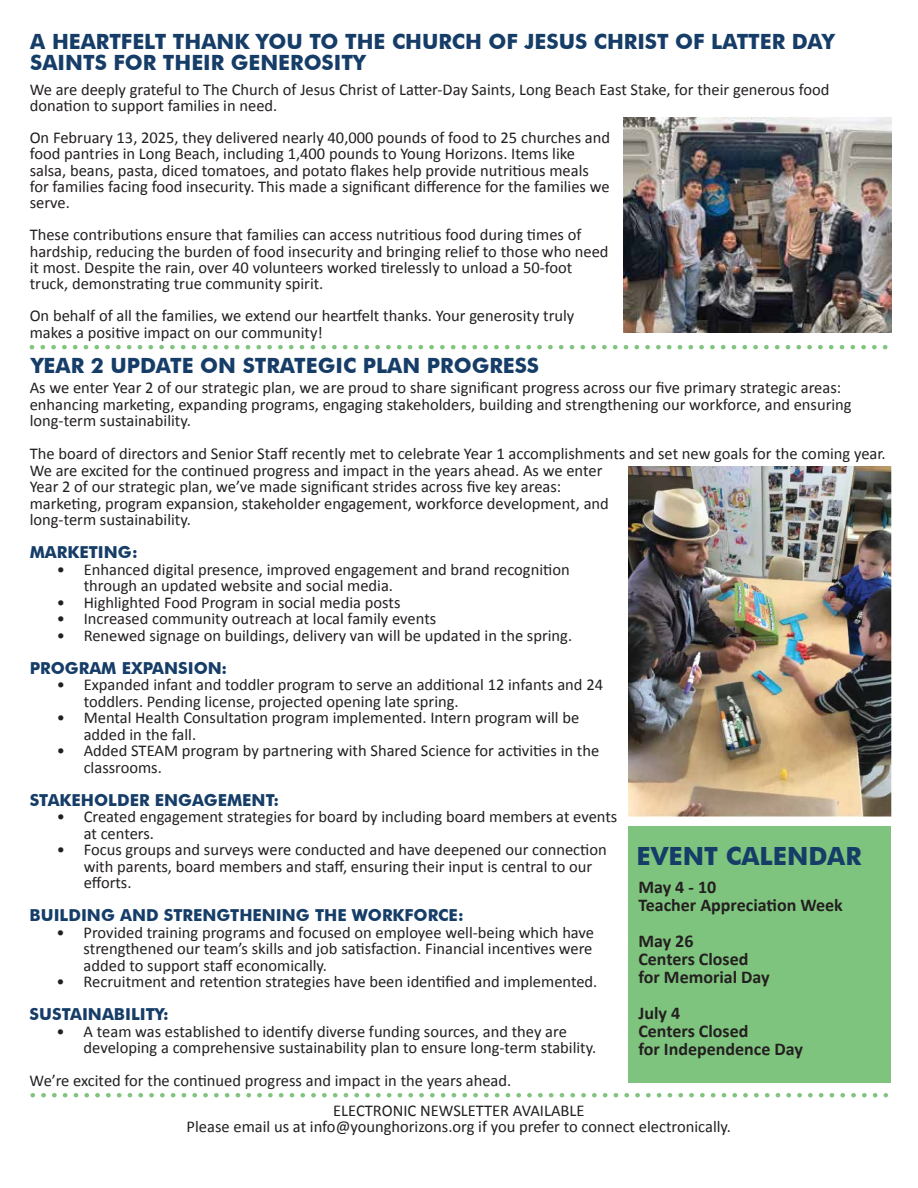
<style>
.page{position:relative;width:918px;height:1188px;background:#fff}
.page>*{position:absolute;margin:0;border:0;box-sizing:border-box;transform-origin:0 0}
.t1{font:700 25.05px "Futura BT";color:#153d68}
.t2{font:700 21px/21px "Futura BT";color:#153d68}
.t3{font:700 18px/18px "Calibri";color:#231f20}
.t4{font:16.5px/16.5px "Calibri";color:#231f20}
.t5{font:700 16.5px "Futura BT";color:#153d68}
</style>
<div class="page">
<svg style="left:33px;top:1093px;width:853px;height:4px"></svg>
<div style="left:628px;top:826px;width:263px;height:257px;background:#7fc47e"></div>
<svg style="left:32px;top:345px;width:856px;height:4px"></svg>
<img style="left:629px;top:467px;width:262px;height:349px">
<img style="left:623px;top:118px;width:268px;height:215px">
<p class="t2" style="left:30px;top:31px;width:806px">A HEARTFELT THANK YOU TO THE CHURCH OF JESUS CHRIST OF LATTER DAY<br>SAINTS FOR THEIR GENEROSITY</p>
<p class="t4" style="left:30px;top:81px;width:801px">We are deeply grateful to The Church of Jesus Christ of Latter-Day Saints, Long Beach East Stake, for their generous food donation to support families in need.</p>
<p class="t4" style="left:30px;top:129px;width:582px">On February 13, 2025, they delivered nearly 40,000 pounds of food to 25 churches and food pantries in Long Beach, including 1,400 pounds to Young Horizons. Items like salsa, beans, pasta, diced tomatoes, and potato flakes help provide nutritious meals for families facing food insecurity. This made a significant difference for the families we serve.</p>
<p class="t4" style="left:30px;top:226px;width:580px">These contributions ensure that families can access nutritious food during times of hardship, reducing the burden of food insecurity and bringing relief to those who need it most. Despite the rain, over 40 volunteers worked tirelessly to unload a 50-foot truck, demonstrating true community spirit.</p>
<p class="t4" style="left:30px;top:307px;width:546px">On behalf of all the families, we extend our heartfelt thanks. Your generosity truly makes a positive impact on our community!</p>
<p class="t2" style="left:31px;top:355px;width:510px">YEAR 2 UPDATE ON STRATEGIC PLAN PROGRESS</p>
<p class="t4" style="left:30px;top:379px;width:824px">As we enter Year 2 of our strategic plan, we are proud to share significant progress across our five primary strategic areas: enhancing marketing, expanding programs, engaging stakeholders, building and strengthening our workforce, and ensuring long-term sustainability.</p>
<p class="t4" style="left:30px;top:445px;width:858px">The board of directors and Senior Staff recently met to celebrate Year 1 accomplishments and set new goals for the coming year.<br>We are excited for the continued progress and impact in the years ahead. As we enter<br>Year 2 of our strategic plan, we’ve made significant strides across five key areas:<br>marketing, program expansion, stakeholder engagement, workforce development, and<br>long-term sustainability.</p>
<p class="t5" style="left:30px;top:542px;width:110px">MARKETING:</p>
<p class="t4" style="left:84px;top:561px;width:488px;text-indent:-27px">• Enhanced digital presence, improved engagement and brand recognition through an updated website and social media.</p>
<p class="t4" style="left:57px;top:594px;width:345px">• Highlighted Food Program in social media posts</p>
<p class="t4" style="left:57px;top:610px;width:381px">• Increased community outreach at local family events</p>
<p class="t4" style="left:57px;top:627px;width:517px">• Renewed signage on buildings, delivery van will be updated in the spring.</p>
<p class="t5" style="left:30px;top:658px;width:199px">PROGRAM EXPANSION:</p>
<p class="t4" style="left:84px;top:676px;width:521px;text-indent:-27px">• Expanded infant and toddler program to serve an additional 12 infants and 24 toddlers. Pending license, projected opening late spring.</p>
<p class="t4" style="left:84px;top:709px;width:497px;text-indent:-27px">• Mental Health Consultation program implemented. Intern program will be added in the fall.</p>
<p class="t4" style="left:84px;top:742px;width:517px;text-indent:-27px">• Added STEAM program by partnering with Shared Science for activities in the classrooms.</p>
<p class="t5" style="left:30px;top:790px;width:251px">STAKEHOLDER ENGAGEMENT:</p>
<p class="t4" style="left:84px;top:808px;width:535px;text-indent:-27px">• Created engagement strategies for board by including board members at events at centers.</p>
<p class="t4" style="left:84px;top:841px;width:525px;text-indent:-27px">• Focus groups and surveys were conducted and have deepened our connection with parents, board members and staff, ensuring their input is central to our efforts.</p>
<p class="t5" style="left:30px;top:905px;width:436px">BUILDING AND STRENGTHENING THE WORKFORCE:</p>
<p class="t4" style="left:84px;top:924px;width:512px;text-align:justify;text-indent:-27px">• Provided training programs and focused on employee well-being which have strengthened our team’s skills and job satisfaction. Financial incentives were added to support staff economically.</p>
<p class="t4" style="left:57px;top:973px;width:542px">• Recruitment and retention strategies have been identified and implemented.</p>
<p class="t5" style="left:30px;top:1004px;width:141px">SUSTAINABILITY:</p>
<p class="t4" style="left:84px;top:1023px;width:514px;text-indent:-27px">• A team was established to identify diverse funding sources, and they are developing a comprehensive sustainability plan to ensure long-term stability.</p>
<p class="t4" style="left:30px;top:1072px;width:483px">We’re excited for the continued progress and impact in the years ahead.</p>
<h1 class="t1" style="left:637px;top:840px;width:226px">EVENT CALENDAR</h1>
<p class="t3" style="left:638px;top:878px;width:206px">May 4 - 10<br>Teacher Appreciation Week</p>
<p class="t3" style="left:638px;top:932px;width:133px">May 26<br>Centers Closed for Memorial Day</p>
<p class="t3" style="left:638px;top:1004px;width:166px">July 4<br>Centers Closed<br>for Independence Day</p>
<p class="t4" style="left:187px;top:1102px;width:546px;text-align:center">ELECTRONIC NEWSLETTER AVAILABLE<br>Please email us at info@younghorizons.org if you prefer to connect electronically.</p>
</div>
